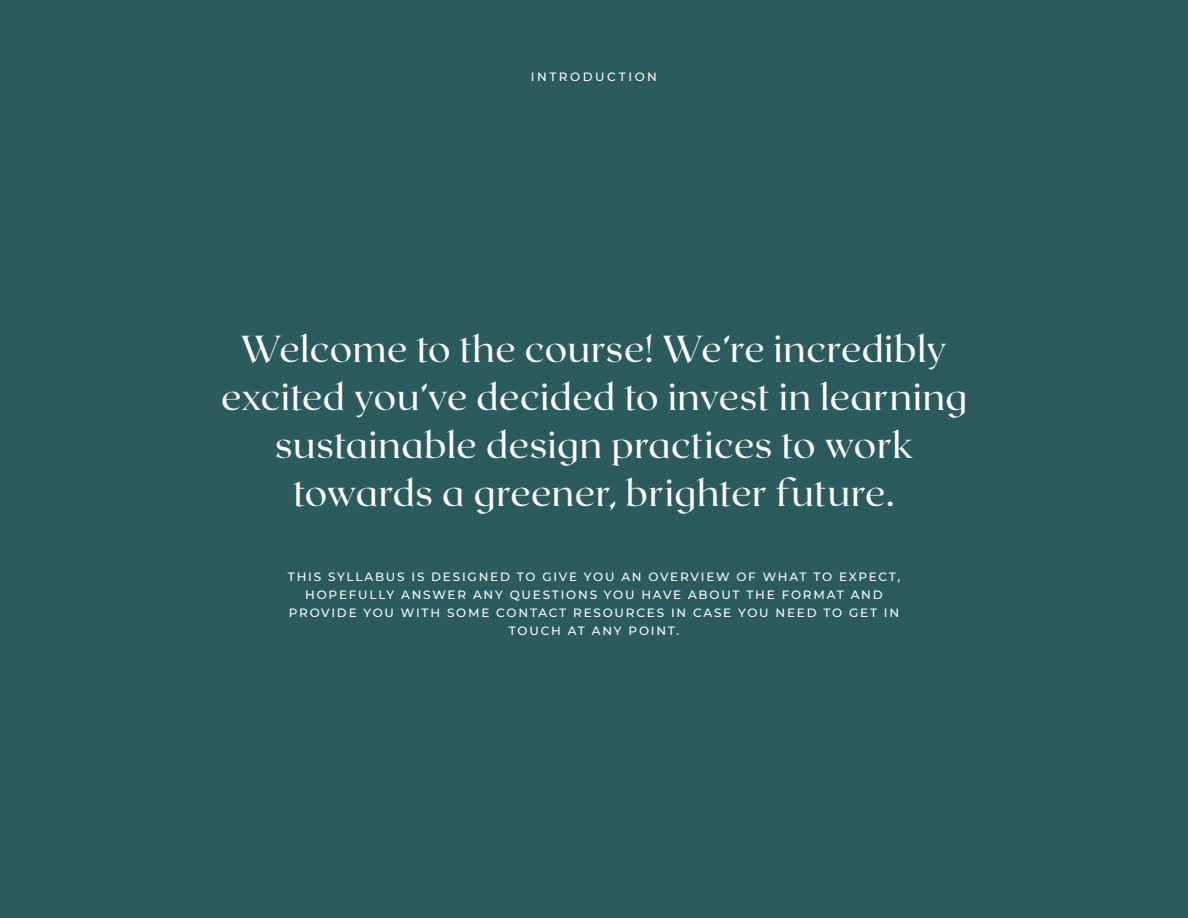
<style>
.page{position:relative;width:1188px;height:918px;background:#2b5b5f}
.page>*{position:absolute;margin:0;border:0;box-sizing:border-box;transform-origin:0 0}
.t1{font:37.5px/48px "Roxborough CF";letter-spacing:.015em;color:#fff;text-align:center}
.t2{font:500 12px/18px "Montserrat";letter-spacing:.15em;color:#fff;text-align:center}
.t3{font:500 12px "Montserrat";letter-spacing:.21em;color:#fff}
</style>
<div class="page">
<p class="t3" style="left:531px;top:68px;width:128px">INTRODUCTION</p>
<h1 class="t1" style="left:221px;top:325px;width:748px">Welcome to the course! We’re incredibly excited you’ve decided to invest in learning sustainable design practices to work towards a greener, brighter future.</h1>
<p class="t2" style="left:288px;top:568px;width:614px">THIS SYLLABUS IS DESIGNED TO GIVE YOU AN OVERVIEW OF WHAT TO EXPECT, HOPEFULLY ANSWER ANY QUESTIONS YOU HAVE ABOUT THE FORMAT AND PROVIDE YOU WITH SOME CONTACT RESOURCES IN CASE YOU NEED TO GET IN TOUCH AT ANY POINT.</p>
</div>
